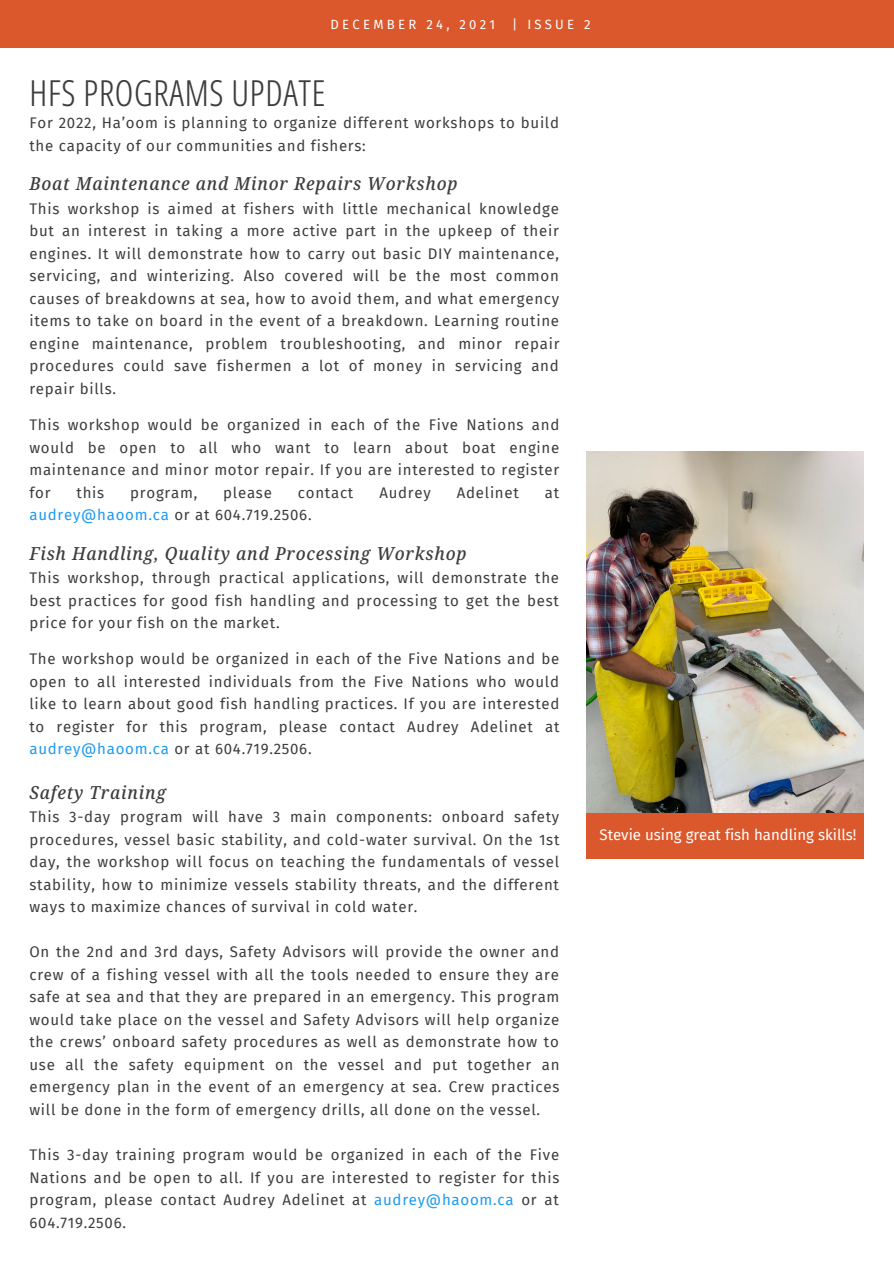
<style>
.page{position:relative;width:894px;height:1264px;background:#fff}
.page>*{position:absolute;margin:0;border:0;box-sizing:border-box;transform-origin:0 0}
.t1{font:300 extra-condensed 36px "Noto Sans Display";letter-spacing:.02em;color:#3d3d3d}
.t2{font:italic 500 semi-condensed 18px "Noto Serif";letter-spacing:.05em;color:#3d3d3d}
.t3{font:15px/22.5px "Fira Sans";letter-spacing:.05em;color:#3d3d3d;text-align:justify}
.t4{font:15px "Fira Sans";color:#fff}
.t5{font:13.05px "Fira Sans";letter-spacing:.25em;color:#fff}
.s1{color:#1d9bf0}
</style>
<div class="page">
<div style="left:0;top:0;width:893px;height:47px;background:#db582c"></div>
<img style="left:586px;top:451px;width:277px;height:362px">
<div style="left:586px;top:813px;width:277px;height:45px;background:#db582c"></div>
<p class="t5" style="left:330px;top:17px;width:166px">DECEMBER 24, 2021</p>
<p class="t5" style="left:512px;top:17px;width:80px">| ISSUE 2</p>
<p class="t1" style="left:29px;top:68px;width:297px">HFS PROGRAMS UPDATE</p>
<p class="t3" style="left:29px;top:112px;width:531px">For 2022, Ha’oom is planning to organize different workshops to build the capacity of our communities and fishers:</p>
<p class="t2" style="left:29px;top:171px;width:429px">Boat Maintenance and Minor Repairs Workshop</p>
<p class="t3" style="left:29px;top:197px;width:531px">This workshop is aimed at fishers with little mechanical knowledge but an interest in taking a more active part in the upkeep of their engines. It will demonstrate how to carry out basic DIY maintenance, servicing, and winterizing. Also covered will be the most common causes of breakdowns at sea, how to avoid them, and what emergency items to take on board in the event of a breakdown. Learning routine engine maintenance, problem troubleshooting, and minor repair procedures could save fishermen a lot of money in servicing and repair bills.</p>
<p class="t3" style="left:29px;top:414px;width:531px">This workshop would be organized in each of the Five Nations and would be open to all who want to learn about boat engine maintenance and minor motor repair. If you are interested to register for</p>
<p class="t3" style="left:76px;top:481px;width:29px">this</p>
<p class="t3" style="left:130px;top:481px;width:68px">program,</p>
<p class="t3" style="left:223px;top:481px;width:50px">please</p>
<p class="t3" style="left:298px;top:481px;width:57px">contact</p>
<p class="t3" style="left:379px;top:481px;width:53px">Audrey</p>
<p class="t3" style="left:456px;top:481px;width:64px">Adelinet</p>
<p class="t3" style="left:544px;top:481px;width:16px">at</p>
<p class="t3" style="left:29px;top:504px;width:284px"><span class="s1">audrey@haoom.ca</span> or at 604.719.2506.</p>
<p class="t2" style="left:29px;top:540px;width:438px">Fish Handling, Quality and Processing Workshop</p>
<p class="t3" style="left:29px;top:567px;width:531px">This workshop, through practical applications, will demonstrate the best practices for good fish handling and processing to get the best price for your fish on the market.</p>
<p class="t3" style="left:29px;top:648px;width:531px">The workshop would be organized in each of the Five Nations and be open to all interested individuals from the Five Nations who would like to learn about good fish handling practices. If you are interested to register for this program, please contact Audrey Adelinet at <span class="s1">audrey@haoom.ca</span> or at 604.719.2506.</p>
<p class="t2" style="left:29px;top:779px;width:138px">Safety Training</p>
<p class="t3" style="left:29px;top:805px;width:531px">This 3-day program will have 3 main components: onboard safety procedures, vessel basic stability, and cold-water survival. On the 1st day, the workshop will focus on teaching the fundamentals of vessel stability, how to minimize vessels stability threats, and the different ways to maximize chances of survival in cold water.</p>
<p class="t3" style="left:29px;top:941px;width:531px">On the 2nd and 3rd days, Safety Advisors will provide the owner and crew of a fishing vessel with all the tools needed to ensure they are safe at sea and that they are prepared in an emergency. This program would take place on the vessel and Safety Advisors will help organize the crews’ onboard safety procedures as well as demonstrate how to use all the safety equipment on the vessel and put together an emergency plan in the event of an emergency at sea. Crew practices will be done in the form of emergency drills, all done on the vessel.</p>
<p class="t3" style="left:29px;top:1143px;width:531px">This 3-day training program would be organized in each of the Five Nations and be open to all. If you are interested to register for this program, please contact Audrey Adelinet at <span class="s1">audrey@haoom.ca</span> or at 604.719.2506.</p>
<p class="t4" style="left:599px;top:826px;width:258px">Stevie using great fish handling skills!</p>
</div>
